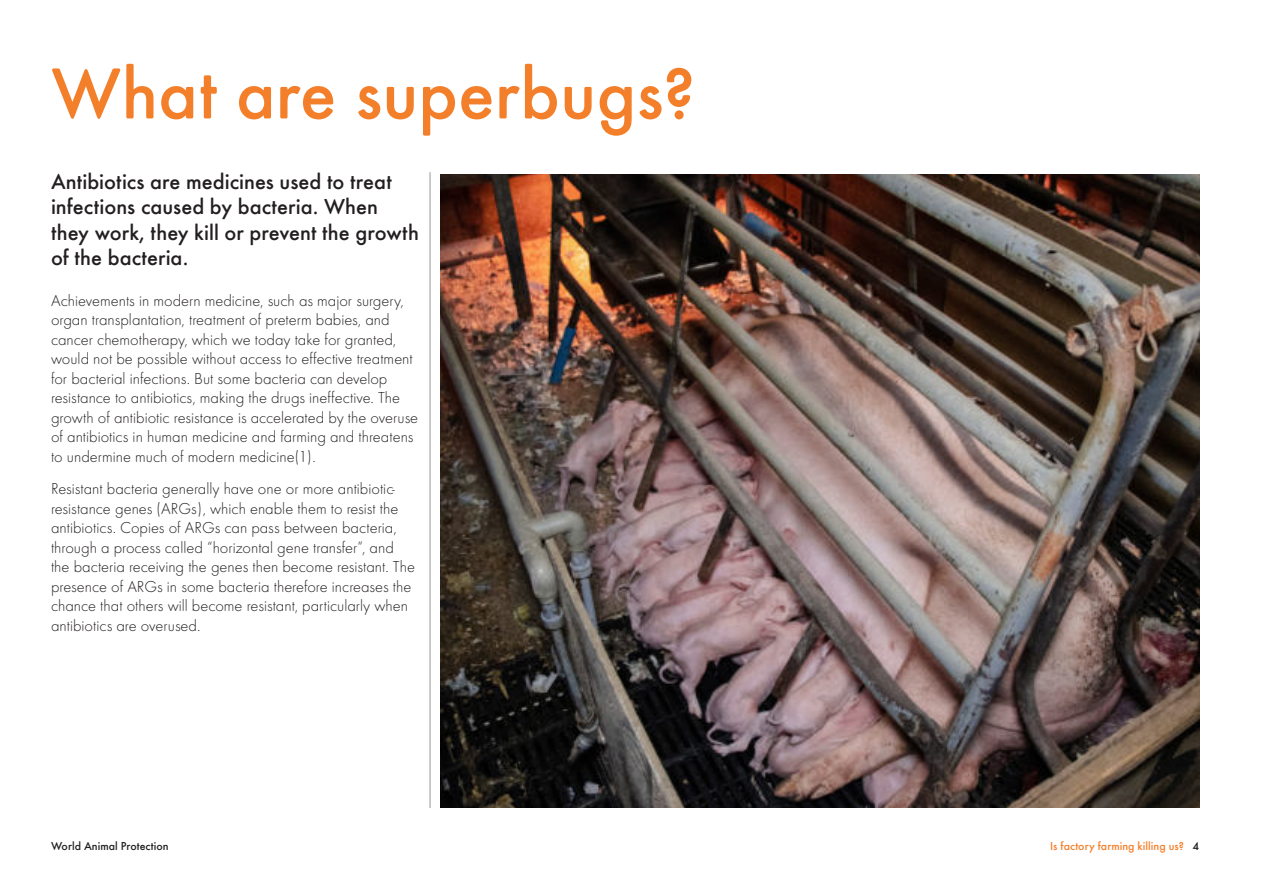
<style>
.page{position:relative;width:1263px;height:893px;background:#fff}
.page>*{position:absolute;margin:0;border:0;box-sizing:border-box;transform-origin:0 0}
.t1{font:500 75px "Futura Round";color:#f47f2a}
.t2{font:500 22.5px/25.5px "Futura Round";color:#231f20}
.t3{font:300 16.5px/19.5px "Futura Round";color:#231f20}
.t4{font:500 12px "Futura Round";color:#f47f2a}
.t5{font:500 12px "Futura Round";color:#231f20}
.s1{color:#231f20}
</style>
<div class="page">
<img style="left:441px;top:174px;width:758px;height:634px">
<hr style="left:430px;top:172px;width:1px;height:636px;background:#939598">
<h1 class="t1" style="left:51px;top:63px;width:646px">What are superbugs?</h1>
<h2 class="t2" style="left:51px;top:170px;width:369px">Antibiotics are medicines used to treat infections caused by bacteria. When they work, they kill or prevent the growth of the bacteria.</h2>
<p class="t3" style="left:51px;top:292px;width:369px">Achievements in modern medicine, such as major surgery, organ transplantation, treatment of preterm babies, and cancer chemotherapy, which we today take for granted, would not be possible without access to effective treatment for bacterial infections. But some bacteria can develop resistance to antibiotics, making the drugs ineffective. The growth of antibiotic resistance is accelerated by the overuse of antibiotics in human medicine and farming and threatens to undermine much of modern medicine(1).</p>
<p class="t3" style="left:51px;top:480px;width:365px">Resistant bacteria generally have one or more antibiotic&shy;resistance genes (ARGs), which enable them to resist the antibiotics. Copies of ARGs can pass between bacteria, through a process called “horizontal gene transfer”, and the bacteria receiving the genes then become resistant. The presence of ARGs in some bacteria therefore increases the chance that others will become resistant, particularly when antibiotics are overused.</p>
<p class="t5" style="left:51px;top:839px;width:119px">World Animal Protection</p>
<p class="t4" style="left:1050px;top:841px;width:151px">Is factory farming killing us? <span class="s1">4</span></p>
</div>
